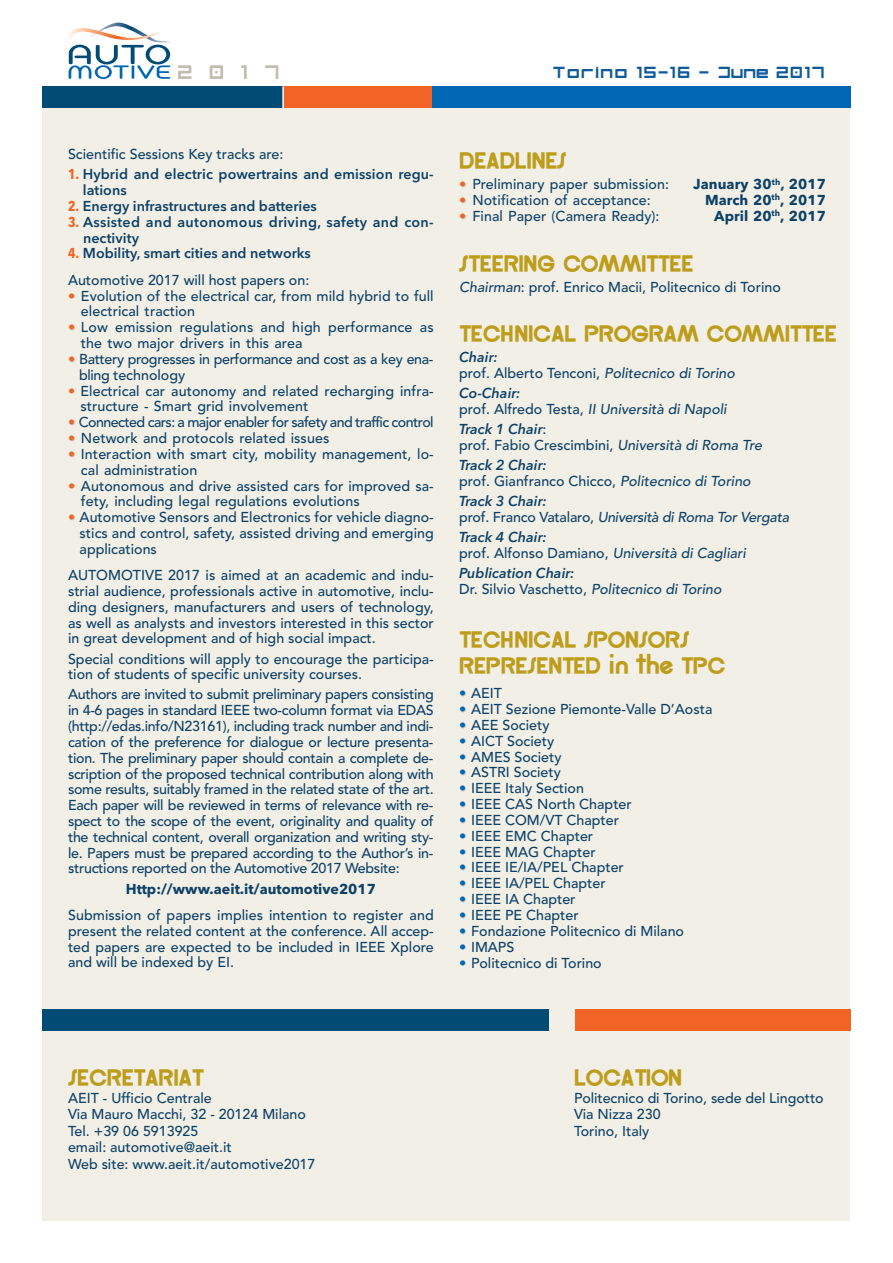
<style>
.page{position:relative;width:893px;height:1263px;background:#fff}
.page>*{position:absolute;margin:0;border:0;box-sizing:border-box;transform-origin:0 0}
.t1{font:36px "Linesquare Rounded Extended";letter-spacing:.05em;color:#105b9b}
.t2{font:33px/25.7px "Gordon";color:#be9d1d}
.t3{font:500 14.25px/15.8px "Avenir";color:#0e4168}
.t4{font:600 14.25px/15.8px "Avenir Next";letter-spacing:.005em;color:#0e4168}
.t5{font:italic 500 14.25px "Avenir";letter-spacing:-.015em;color:#0e4168}
.t6{font:italic 600 14.25px "Avenir Next";color:#0e4168}
.t7{font:700 14.25px "Avenir Next";color:#0e4168}
.t8{font:500 14.25px/15.8px "Avenir";letter-spacing:-.025em;color:#0e4168}
.t9{font:500 14.25px "Avenir";letter-spacing:-.04em;color:#0e4168}
.s1{font-family:"Avenir Next Condensed";font-weight:700;color:#f26425}
.s2{color:#f26425}
.s3{font-style:italic}
.s4{font-style:normal}
.s5{font-family:"Avenir";font-weight:500;font-style:normal}
.s6{color:#0166b3}
</style>
<div class="page">
<div style="left:43px;top:89px;width:807px;height:1131px;background:#f2f0e6"></div>
<svg style="left:68px;top:22px;width:102px;height:57px"></svg>
<div style="left:43px;top:86px;width:252px;height:22px;background:#014b75"></div>
<div style="left:284px;top:86px;width:148px;height:22px;background:#f26425"></div>
<div style="left:432px;top:86px;width:418px;height:22px;background:#0166b3"></div>
<hr style="left:282px;top:86px;width:2px;height:22px;background:#fff">
<div style="left:43px;top:1009px;width:506px;height:22px;background:#014b75"></div>
<div style="left:575px;top:1009px;width:275px;height:22px;background:#f26425"></div>
<svg style="left:178px;top:65px;width:100px;height:14px"></svg>
<h1 class="t1" style="left:553px;top:45px;width:273px">Torino 15-16 - June 2017</h1>
<p class="t3" style="left:68px;top:148px;width:217px">Scientific Sessions Key tracks are:</p>
<p class="t4" style="left:83px;top:168px;width:352px;text-indent:-15px"><span class="s1">1.</span> Hybrid and electric powertrains and emission regu&shy;lations</p>
<p class="t4" style="left:68px;top:199px;width:250px"><span class="s1">2.</span> Energy infrastructures and batteries</p>
<p class="t4" style="left:83px;top:215px;width:352px;text-indent:-15px"><span class="s1">3.</span> Assisted and autonomous driving, safety and con&shy;nectivity</p>
<p class="t4" style="left:68px;top:247px;width:244px"><span class="s1">4.</span> Mobility, smart cities and networks</p>
<p class="t3" style="left:68px;top:274px;width:243px">Automotive 2017 will host papers on:</p>
<p class="t3" style="left:81px;top:289px;width:354px;text-indent:-13px"><span class="s2">•</span> Evolution of the electrical car, from mild hybrid to full electrical traction</p>
<p class="t3" style="left:81px;top:321px;width:354px;text-indent:-13px"><span class="s2">•</span> Low emission regulations and high performance as the two major drivers in this area</p>
<p class="t8" style="left:79px;top:353px;width:356px;text-indent:-11px"><span class="s2">•</span> Battery progresses in performance and cost as a key ena&shy;bling technology</p>
<p class="t3" style="left:80px;top:384px;width:355px;text-indent:-12px"><span class="s2">•</span> Electrical car autonomy and related recharging infra&shy;structure - Smart grid involvement</p>
<p class="t9" style="left:68px;top:416px;width:367px"><span class="s2">•</span> Connected cars: a major enabler for safety and traffic control</p>
<p class="t3" style="left:68px;top:432px;width:263px"><span class="s2">•</span> Network and protocols related issues</p>
<p class="t3" style="left:81px;top:448px;width:354px;text-indent:-13px"><span class="s2">•</span> Interaction with smart city, mobility management, lo&shy;cal administration</p>
<p class="t3" style="left:81px;top:479px;width:354px;text-indent:-13px"><span class="s2">•</span> Autonomous and drive assisted cars for improved sa&shy;fety, including legal regulations evolutions</p>
<p class="t3" style="left:80px;top:511px;width:356px;text-align:justify;text-indent:-12px"><span class="s2">•</span> Automotive Sensors and Electronics for vehicle diagno&shy;stics and control, safety, assisted driving and emerging applications</p>
<p class="t3" style="left:68px;top:569px;width:367px;text-align:justify">AUTOMOTIVE 2017 is aimed at an academic and indu&shy;strial audience, professionals active in automotive, inclu&shy;ding designers, manufacturers and users of technology, as well as analysts and investors interested in this sector in great development and of high social impact.</p>
<p class="t3" style="left:68px;top:652px;width:367px">Special conditions will apply to encourage the participa&shy;tion of students of specific university courses.</p>
<p class="t3" style="left:68px;top:688px;width:367px;text-align:justify">Authors are invited to submit preliminary papers consisting in 4-6 pages in standard IEEE two-column format via EDAS (http://edas.info/N23161), including track number and indi&shy;cation of the preference for dialogue or lecture presenta&shy;tion. The preliminary paper should contain a complete de&shy;scription of the proposed technical contribution along with some results, suitably framed in the related state of the art.<br>Each paper will be reviewed in terms of relevance with re&shy;spect to the scope of the event, originality and quality of the technical content, overall organization and writing sty&shy;le. Papers must be prepared according to the Author’s in&shy;structions reported on the Automotive 2017 Website:</p>
<p class="t7" style="left:126px;top:880px;width:252px">Http://www.aeit.it/automotive2017</p>
<p class="t3" style="left:68px;top:909px;width:367px;text-align:justify">Submission of papers implies intention to register and present the related content at the conference. All accep&shy;ted papers are expected to be included in IEEE Xplore and will be indexed by EI.</p>
<h2 class="t2" style="left:459px;top:145px;width:109px">DEADLINES</h2>
<p class="t3" style="left:459px;top:178px;width:211px"><span class="s2">•</span> Preliminary paper submission:</p>
<p class="t7" style="left:693px;top:176px;width:134px">January 30<sup>th</sup>, 2017</p>
<p class="t3" style="left:459px;top:194px;width:193px"><span class="s2">•</span> Notification of acceptance:</p>
<p class="t7" style="left:705px;top:192px;width:122px">March 20<sup>th</sup>, 2017</p>
<p class="t3" style="left:459px;top:210px;width:202px"><span class="s2">•</span> Final Paper (Camera Ready):</p>
<p class="t7" style="left:714px;top:208px;width:113px">April 20<sup>th</sup>, 2017</p>
<h2 class="t2" style="left:459px;top:247px;width:235px">STEERING COMMITTEE</h2>
<p class="t3" style="left:459px;top:280px;width:323px"><span class="s3">Chairman</span>: prof. Enrico Macii, Politecnico di Torino</p>
<h2 class="t2" style="left:459px;top:318px;width:379px">TECHNICAL PROGRAM COMMITTEE</h2>
<p class="t6" style="left:459px;top:349px;width:40px">Chair:</p>
<p class="t3" style="left:459px;top:367px;width:277px">prof. Alberto Tenconi, <span class="s3">Politecnico di Torino</span></p>
<p class="t6" style="left:459px;top:385px;width:63px">Co-Chair:</p>
<p class="t5" style="left:459px;top:403px;width:269px"><span class="s4">prof. Alfredo Testa,</span> II Università di Napoli</p>
<p class="t6" style="left:459px;top:421px;width:89px">Track 1 Chair<span class="s5">:</span></p>
<p class="t3" style="left:459px;top:439px;width:304px">prof. Fabio Crescimbini, <span class="s3">Università di Roma Tre</span></p>
<p class="t6" style="left:459px;top:457px;width:89px">Track 2 Chair:</p>
<p class="t3" style="left:459px;top:475px;width:293px">prof. Gianfranco Chicco, <span class="s3">Politecnico di Torino</span></p>
<p class="t6" style="left:459px;top:493px;width:89px">Track 3 Chair:</p>
<p class="t5" style="left:459px;top:511px;width:331px"><span class="s4">prof. Franco Vatalaro,</span> Università di Roma Tor Vergata</p>
<p class="t6" style="left:459px;top:529px;width:89px">Track 4 Chair:</p>
<p class="t3" style="left:459px;top:547px;width:288px">prof. Alfonso Damiano, <span class="s3">Università di Cagliari</span></p>
<p class="t6" style="left:459px;top:565px;width:117px">Publication Chair:</p>
<p class="t3" style="left:459px;top:583px;width:264px">Dr. Silvio Vaschetto, <span class="s3">Politecnico di Torino</span></p>
<h2 class="t2" style="left:459px;top:624px;width:268px">TECHNICAL SPONSORS<br>REPRESENTED in the TPC</h2>
<p class="t3" style="left:459px;top:687px;width:44px"><span class="s6">•</span> AEIT</p>
<p class="t3" style="left:459px;top:703px;width:255px"><span class="s6">•</span> AEIT Sezione Piemonte-Valle D’Aosta</p>
<p class="t3" style="left:459px;top:718px;width:92px"><span class="s6">•</span> AEE Society</p>
<p class="t3" style="left:459px;top:734px;width:96px"><span class="s6">•</span> AICT Society</p>
<p class="t3" style="left:459px;top:750px;width:104px"><span class="s6">•</span> AMES Society</p>
<p class="t3" style="left:459px;top:766px;width:103px"><span class="s6">•</span> ASTRI Society</p>
<p class="t3" style="left:459px;top:782px;width:126px"><span class="s6">•</span> IEEE Italy Section</p>
<p class="t3" style="left:459px;top:798px;width:174px"><span class="s6">•</span> IEEE CAS North Chapter</p>
<p class="t3" style="left:459px;top:814px;width:161px"><span class="s6">•</span> IEEE COM/VT Chapter</p>
<p class="t3" style="left:459px;top:829px;width:135px"><span class="s6">•</span> IEEE EMC Chapter</p>
<p class="t3" style="left:459px;top:845px;width:138px"><span class="s6">•</span> IEEE MAG Chapter</p>
<p class="t3" style="left:459px;top:861px;width:166px"><span class="s6">•</span> IEEE IE/IA/PEL Chapter</p>
<p class="t3" style="left:459px;top:877px;width:148px"><span class="s6">•</span> IEEE IA/PEL Chapter</p>
<p class="t3" style="left:459px;top:893px;width:118px"><span class="s6">•</span> IEEE IA Chapter</p>
<p class="t3" style="left:459px;top:909px;width:121px"><span class="s6">•</span> IEEE PE Chapter</p>
<p class="t3" style="left:459px;top:924px;width:226px"><span class="s6">•</span> Fondazione Politecnico di Milano</p>
<p class="t3" style="left:459px;top:940px;width:57px"><span class="s6">•</span> IMAPS</p>
<p class="t3" style="left:459px;top:956px;width:144px"><span class="s6">•</span> Politecnico di Torino</p>
<h2 class="t2" style="left:68px;top:1062px;width:137px">SECRETARIAT</h2>
<p class="t3" style="left:68px;top:1091px;width:249px;line-height:16.5px">AEIT - Ufficio Centrale<br>Via Mauro Macchi, 32 - 20124 Milano<br>Tel. +39 06 5913925<br>email: automotive@aeit.it<br>Web site: www.aeit.it/automotive2017</p>
<h2 class="t2" style="left:574px;top:1062px;width:109px">LOCATION</h2>
<p class="t3" style="left:574px;top:1091px;width:251px;line-height:16.5px">Politecnico di Torino, sede del Lingotto<br>Via Nizza 230<br>Torino, Italy</p>
</div>
